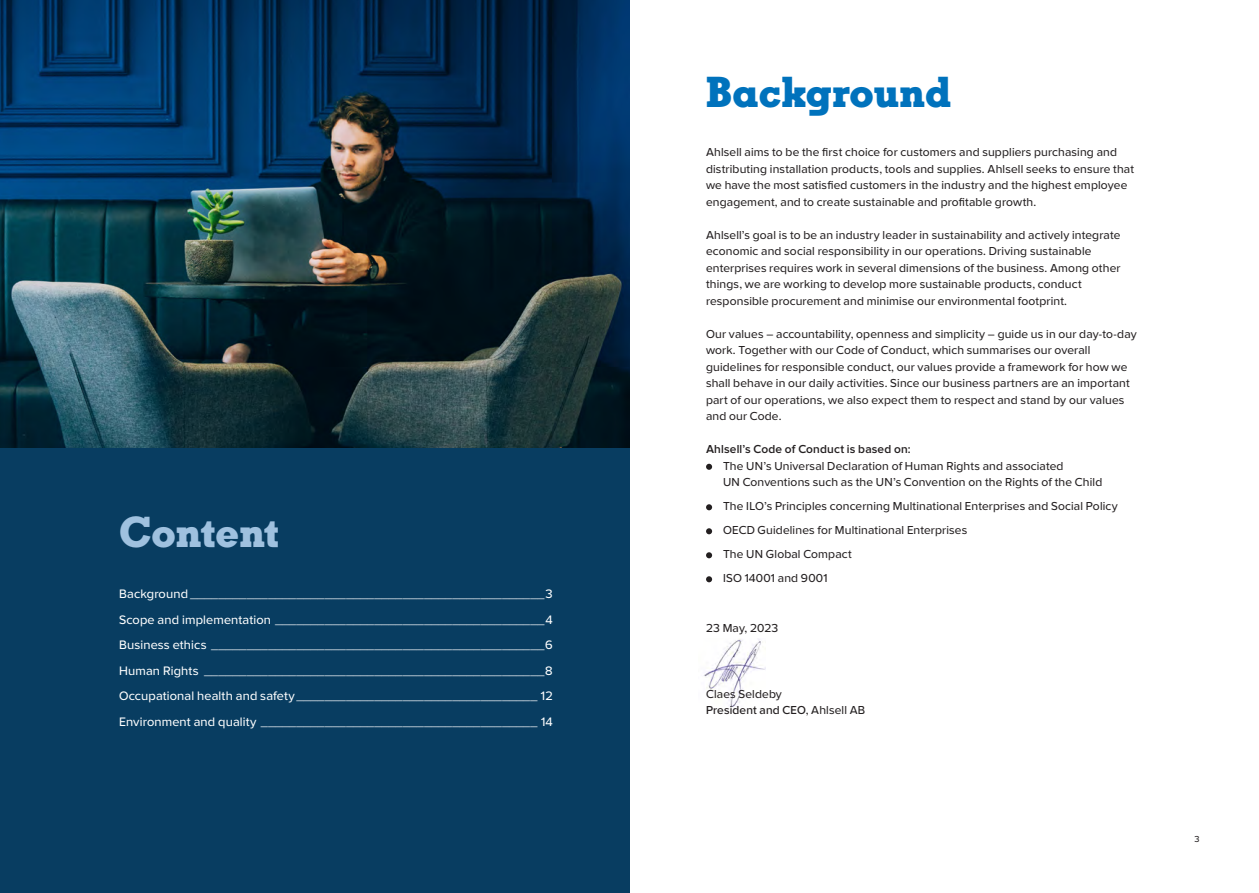
<style>
.page{position:relative;width:1259px;height:893px;background:#fff}
.page>*{position:absolute;margin:0;border:0;box-sizing:border-box;transform-origin:0 0}
.t1{font:800 42px "Ahlsell Slab";color:#0072bc}
.t2{font:800 42px "Ahlsell Slab";color:#9fc1df}
.t3{font:12.75px "Ahlsell Sans";letter-spacing:.01em;color:#fff}
.t4{font:12px/16.5px "Ahlsell Sans";letter-spacing:.015em;color:#231f20}
.t5{font:600 12px "Ahlsell Sans";letter-spacing:.015em;color:#231f20}
.t6{font:500 12px "Ahlsell Sans";letter-spacing:.015em;color:#231f20}
.t7{font:9px "Ahlsell Sans";color:#231f20}
.s1{font-weight:400}
</style>
<div class="page">
<div style="left:0;top:438px;width:629px;height:455px;background:#083d61"></div>
<img style="left:704px;top:639px;width:61px;height:68px">
<svg style="left:706px;top:464px;width:6px;height:6px"></svg>
<svg style="left:706px;top:504px;width:6px;height:6px"></svg>
<svg style="left:706px;top:528px;width:6px;height:6px"></svg>
<svg style="left:706px;top:552px;width:6px;height:6px"></svg>
<svg style="left:706px;top:576px;width:6px;height:6px"></svg>
<img style="left:0;top:0;width:629px;height:447px">
<p class="t2" style="left:119px;top:506px;width:161px">Content</p>
<p class="t3" style="left:119px;top:587px;width:435px">Background __________________________________________________3</p>
<p class="t3" style="left:119px;top:612px;width:435px">Scope and implementation ______________________________________4</p>
<p class="t3" style="left:119px;top:638px;width:435px">Business ethics _______________________________________________6</p>
<p class="t3" style="left:119px;top:663px;width:435px">Human Rights ________________________________________________8</p>
<p class="t3" style="left:119px;top:689px;width:435px">Occupational health and safety__________________________________ 12</p>
<p class="t3" style="left:119px;top:714px;width:435px">Environment and quality _______________________________________ 14</p>
<p class="t1" style="left:706px;top:65px;width:247px">Background</p>
<p class="t4" style="left:706px;top:144px;width:429px">Ahlsell aims to be the first choice for customers and suppliers purchasing and distributing installation products, tools and supplies. Ahlsell seeks to ensure that we have the most satisfied customers in the industry and the highest employee engagement, and to create sustainable and profitable growth.</p>
<p class="t4" style="left:706px;top:226px;width:416px">Ahlsell’s goal is to be an industry leader in sustainability and actively integrate economic and social responsibility in our operations. Driving sustainable enterprises requires work in several dimensions of the business. Among other things, we are working to develop more sustainable products, conduct responsible procurement and minimise our environmental footprint.</p>
<p class="t4" style="left:706px;top:325px;width:432px">Our values – accountability, openness and simplicity – guide us in our day-to-day work. Together with our Code of Conduct, which summarises our overall guidelines for responsible conduct, our values provide a framework for how we shall behave in our daily activities. Since our business partners are an important part of our operations, we also expect them to respect and stand by our values and our Code.</p>
<p class="t5" style="left:706px;top:442px;width:206px">Ahlsell’s Code of Conduct is based on:</p>
<p class="t4" style="left:723px;top:457px;width:342px">The UN’s Universal Declaration of Human Rights and associated</p>
<p class="t4" style="left:723px;top:474px;width:381px">UN Conventions such as the UN’s Convention on the Rights of the Child</p>
<p class="t4" style="left:723px;top:498px;width:396px">The ILO’s Principles concerning Multinational Enterprises and Social Policy</p>
<p class="t4" style="left:723px;top:522px;width:246px">OECD Guidelines for Multinational Enterprises</p>
<p class="t4" style="left:723px;top:546px;width:130px">The UN Global Compact</p>
<p class="t4" style="left:723px;top:570px;width:106px">ISO 14001 and 9001</p>
<p class="t4" style="left:706px;top:619px;width:74px">23 May, 2023</p>
<p class="t4" style="left:706px;top:685px;width:77px">Claes Seldeby</p>
<p class="t6" style="left:706px;top:703px;width:161px">President and CEO<span class="s1">, Ahlsell AB</span></p>
<p class="t7" style="left:1194px;top:834px;width:7px">3</p>
</div>
